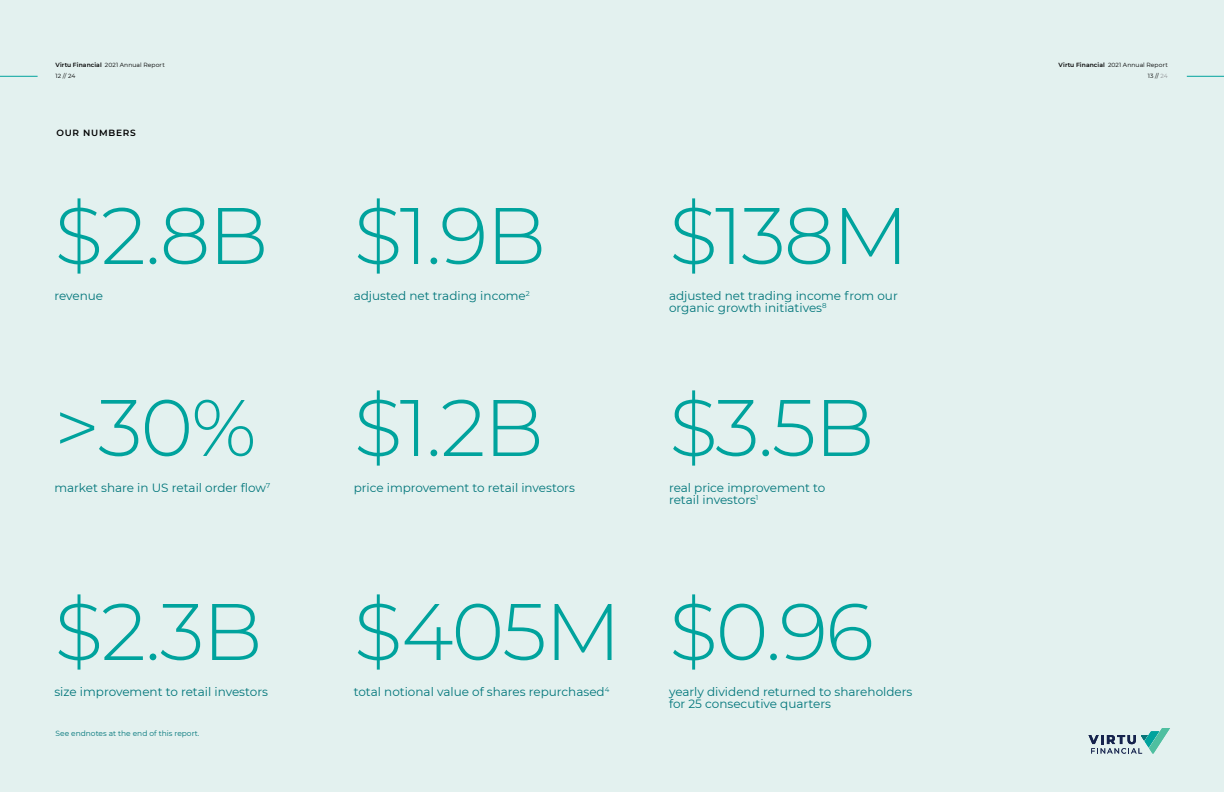
<style>
.page{position:relative;width:1224px;height:792px;background:#fff}
.page>*{position:absolute;margin:0;border:0;box-sizing:border-box;transform-origin:0 0}
.t1{font:300 80px "Montserrat";letter-spacing:-.025em;color:#00a39d}
.t2{font:12px/12px "Montserrat";color:#00757a}
.t3{font:600 9px "Montserrat";letter-spacing:.085em;color:#000}
.t4{font:7.5px "Montserrat";color:#00757a}
.t5{font:6px/11px "Montserrat";letter-spacing:.015em;color:#000;text-align:right}
.s1{font-weight:600}
.s2{color:#939598}
</style>
<div class="page">
<div style="left:612px;top:0;width:612px;height:792px;background:#e3f1ef"></div>
<div style="left:0;top:0;width:624px;height:792px;background:#e3f1ef"></div>
<hr style="left:1187px;top:76px;width:37px;height:1px;background:#00a39d">
<hr style="left:0;top:76px;width:38px;height:1px;background:#00a39d">
<svg style="left:1089px;top:728px;width:81px;height:26px"></svg>
<p class="t5" style="left:55px;top:59px;width:111px;text-align:left"><span class="s1">Virtu Financial</span> 2021 Annual Report<br>12 // 24</p>
<p class="t3" style="left:56px;top:127px;width:81px">OUR NUMBERS</p>
<h1 class="t1" style="left:54px;top:181px;width:216px">$2.8B</h1>
<h1 class="t1" style="left:669px;top:181px;width:241px">$138M</h1>
<h1 class="t1" style="left:354px;top:181px;width:194px">$1.9B</h1>
<p class="t2" style="left:54px;top:289px;width:50px">revenue</p>
<p class="t2" style="left:669px;top:289px;width:230px">adjusted net trading income from our organic growth initiatives<sup>8</sup></p>
<p class="t2" style="left:354px;top:289px;width:178px">adjusted net trading income<sup>2</sup></p>
<h1 class="t1" style="left:54px;top:373px;width:204px">&gt;30%</h1>
<h1 class="t1" style="left:669px;top:373px;width:207px">$3.5B</h1>
<h1 class="t1" style="left:354px;top:373px;width:192px">$1.2B</h1>
<p class="t2" style="left:54px;top:481px;width:217px">market share in US retail order flow<sup>7</sup></p>
<p class="t2" style="left:669px;top:481px;width:158px">real price improvement to retail investors<sup>1</sup></p>
<p class="t2" style="left:354px;top:481px;width:223px">price improvement to retail investors</p>
<h1 class="t1" style="left:54px;top:577px;width:210px">$2.3B</h1>
<h1 class="t1" style="left:669px;top:577px;width:206px">$0.96</h1>
<h1 class="t1" style="left:354px;top:577px;width:269px">$405M</h1>
<p class="t2" style="left:354px;top:685px;width:257px">total notional value of shares repurchased<sup>4</sup></p>
<p class="t2" style="left:54px;top:685px;width:215px">size improvement to retail investors</p>
<p class="t2" style="left:669px;top:685px;width:245px">yearly dividend returned to shareholders for 25 consecutive quarters</p>
<p class="t4" style="left:56px;top:728px;width:145px">See endnotes at the end of this report.</p>
<p class="t5" style="left:1059px;top:59px;width:111px"><span class="s1">Virtu Financial</span> 2021 Annual Report<br>13 // <span class="s2">24</span></p>
</div>
